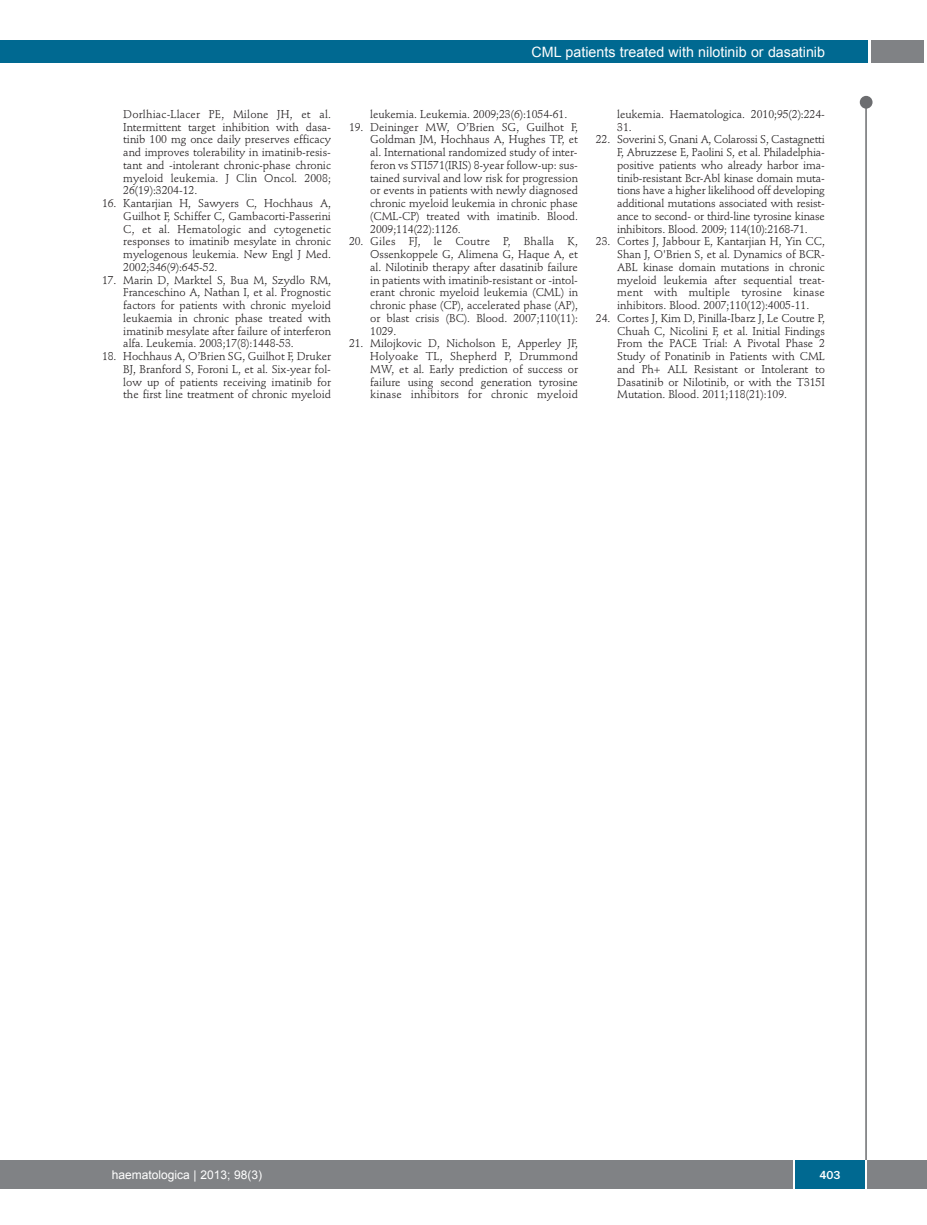
<style>
.page{position:relative;width:927px;height:1225px;background:#fff}
.page>*{position:absolute;margin:0;border:0;box-sizing:border-box;transform-origin:0 0}
.t1{font:14.25px "Arial";color:#fff}
.t2{font:12px "Arial";color:#fff}
.t3{font:500 12px "Franklin Gothic";color:#fff}
.t4{font:11.25px/12.8px "Stempel Schneidler";letter-spacing:-.005em;color:#231f20;text-align:justify}
</style>
<div class="page">
<div style="left:860px;top:96px;width:12px;height:13px;background:#6c6d70;border-radius:50%"></div>
<hr style="left:865px;top:98px;width:2px;height:1062px;background:#6c6d70">
<div style="left:871px;top:40px;width:52px;height:22px;background:#808285"></div>
<div style="left:18px;top:40px;width:849px;height:22px;background:#006991"></div>
<div style="left:17px;top:1160px;width:910px;height:28px;background:#808285"></div>
<div style="left:795px;top:1160px;width:70px;height:28px;background:#006991"></div>
<hr style="left:793px;top:1160px;width:2px;height:28px;background:#fff">
<hr style="left:865px;top:1160px;width:2px;height:28px;background:#fff">
<div style="left:0;top:40px;width:19px;height:22px;background:#006991"></div>
<div style="left:0;top:1160px;width:18px;height:28px;background:#808285"></div>
<p class="t1" style="left:532px;top:44px;width:295px">CML patients treated with nilotinib or dasatinib</p>
<p class="t4" style="left:123px;top:109px;width:209px">Dorlhiac-Llacer PE, Milone JH, et al.<br>Intermittent target inhibition with dasa&shy;tinib 100 mg once daily preserves efficacy and improves tolerability in imatinib-resis&shy;tant and -intolerant chronic-phase chronic myeloid leukemia. J Clin Oncol. 2008; 26(19):3204-12.</p>
<p class="t4" style="left:123px;top:198px;width:209px;text-indent:-21px">16. Kantarjian H, Sawyers C, Hochhaus A, Guilhot F, Schiffer C, Gambacorti-Passerini C, et al. Hematologic and cytogenetic responses to imatinib mesylate in chronic myelogenous leukemia. New Engl J Med.<br>2002;346(9):645-52.</p>
<p class="t4" style="left:123px;top:274px;width:209px;text-indent:-21px">17. Marin D, Marktel S, Bua M, Szydlo RM, Franceschino A, Nathan I, et al. Prognostic factors for patients with chronic myeloid leukaemia in chronic phase treated with imatinib mesylate after failure of interferon alfa. Leukemia. 2003;17(8):1448-53.</p>
<p class="t4" style="left:123px;top:351px;width:209px;text-indent:-21px">18. Hochhaus A, O’Brien SG, Guilhot F, Druker BJ, Branford S, Foroni L, et al. Six-year fol&shy;low up of patients receiving imatinib for the first line treatment of chronic myeloid</p>
<p class="t4" style="left:370px;top:109px;width:199px">leukemia. Leukemia. 2009;23(6):1054-61.</p>
<p class="t4" style="left:370px;top:121px;width:209px;text-indent:-21px">19. Deininger MW, O’Brien SG, Guilhot F, Goldman JM, Hochhaus A, Hughes TP, et al. International randomized study of inter&shy;feron vs STI571(IRIS) 8-year follow-up: sus&shy;tained survival and low risk for progression or events in patients with newly diagnosed chronic myeloid leukemia in chronic phase (CML-CP) treated with imatinib. Blood.<br>2009;114(22):1126.</p>
<p class="t4" style="left:370px;top:236px;width:209px;text-indent:-21px">20. Giles FJ, le Coutre P, Bhalla K, Ossenkoppele G, Alimena G, Haque A, et al. Nilotinib therapy after dasatinib failure in patients with imatinib-resistant or -intol&shy;erant chronic myeloid leukemia (CML) in chronic phase (CP), accelerated phase (AP), or blast crisis (BC). Blood. 2007;110(11):<br>1029.</p>
<p class="t4" style="left:370px;top:338px;width:209px;text-indent:-21px">21. Milojkovic D, Nicholson E, Apperley JF, Holyoake TL, Shepherd P, Drummond MW, et al. Early prediction of success or failure using second generation tyrosine kinase inhibitors for chronic myeloid</p>
<p class="t4" style="left:617px;top:109px;width:209px">leukemia. Haematologica. 2010;95(2):224-<br>31.</p>
<p class="t4" style="left:617px;top:134px;width:209px;text-indent:-21px">22. Soverini S, Gnani A, Colarossi S, Castagnetti F, Abruzzese E, Paolini S, et al. Philadelphia&shy;positive patients who already harbor ima&shy;tinib-resistant Bcr-Abl kinase domain muta&shy;tions have a higher likelihood off developing additional mutations associated with resist&shy;ance to second- or third-line tyrosine kinase inhibitors. Blood. 2009; 114(10):2168-71.</p>
<p class="t4" style="left:617px;top:236px;width:209px;text-indent:-21px">23. Cortes J, Jabbour E, Kantarjian H, Yin CC, Shan J, O'Brien S, et al. Dynamics of BCR-ABL kinase domain mutations in chronic myeloid leukemia after sequential treat&shy;ment with multiple tyrosine kinase inhibitors. Blood. 2007;110(12):4005-11.</p>
<p class="t4" style="left:617px;top:313px;width:209px;text-indent:-21px">24. Cortes J, Kim D, Pinilla-Ibarz J, Le Coutre P, Chuah C, Nicolini F, et al. Initial Findings From the PACE Trial: A Pivotal Phase 2<br>Study of Ponatinib in Patients with CML and Ph+ ALL Resistant or Intolerant to Dasatinib or Nilotinib, or with the T315I Mutation. Blood. 2011;118(21):109.</p>
<p class="t2" style="left:112px;top:1168px;width:152px">haematologica | 2013; 98(3)</p>
<p class="t3" style="left:819px;top:1171px;width:23px">403</p>
</div>
